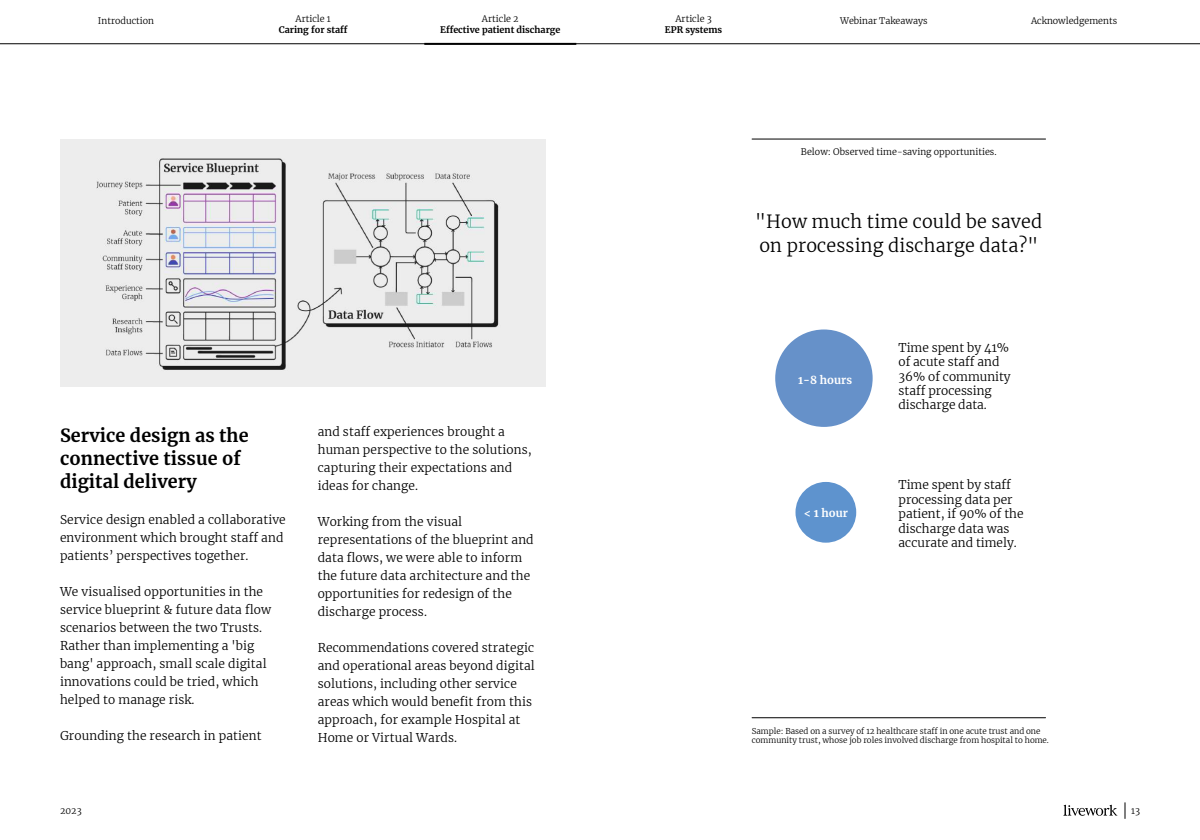
<style>
.page{position:relative;width:1200px;height:840px;background:#fff}
.page>*{position:absolute;margin:0;border:0;box-sizing:border-box;transform-origin:0 0}
.t1{font:300 18px/24px "Merriweather";letter-spacing:.01em;color:#000}
.t2{font:700 18px/23px "Merriweather";letter-spacing:.005em;color:#000}
.t3{font:300 12px/18px "Merriweather";letter-spacing:.01em;color:#000}
.t4{font:700 11px "Merriweather";color:#fff}
.t5{font:300 9px "Merriweather";color:#000}
.t6{font:700 9px "Merriweather";color:#000}
.t7{font:300 8px/9.6px "Merriweather";color:#000}
</style>
<div class="page">
<svg style="left:0;top:42px;width:1200px;height:2px"></svg>
<svg style="left:1063px;top:805px;width:54px;height:11px"></svg>
<svg style="left:1125px;top:802px;width:1px;height:17px"></svg>
<hr style="left:424px;top:43px;width:152px;height:2px;background:#000">
<hr style="left:752px;top:139px;width:294px;height:1px;background:#000">
<img style="left:60px;top:140px;width:485px;height:247px">
<div style="left:796px;top:482px;width:60px;height:61px;background:#5e93ce;border-radius:50%"></div>
<div style="left:775px;top:330px;width:98px;height:97px;background:#6691c9;border-radius:50%"></div>
<hr style="left:752px;top:717px;width:294px;height:1px;background:#000">
<p class="t5" style="left:98px;top:14px;width:58px">Introduction</p>
<p class="t5" style="left:296px;top:12px;width:37px">Article 1</p>
<p class="t6" style="left:279px;top:23px;width:70px">Caring for staff</p>
<p class="t5" style="left:482px;top:12px;width:38px">Article 2</p>
<p class="t6" style="left:440px;top:23px;width:122px">Effective patient discharge</p>
<h1 class="t2" style="left:60px;top:423px;width:190px">Service design as the connective tissue of digital delivery</h1>
<p class="t3" style="left:60px;top:510px;width:227px">Service design enabled a collaborative environment which brought staff and patients’ perspectives together.</p>
<p class="t3" style="left:60px;top:582px;width:213px">We visualised opportunities in the service blueprint &amp; future data flow scenarios between the two Trusts.<br>Rather than implementing a 'big bang' approach, small scale digital innovations could be tried, which helped to manage risk.</p>
<p class="t3" style="left:60px;top:726px;width:203px">Grounding the research in patient</p>
<p class="t3" style="left:318px;top:422px;width:216px">and staff experiences brought a human perspective to the solutions, capturing their expectations and ideas for change.</p>
<p class="t3" style="left:318px;top:512px;width:217px">Working from the visual representations of the blueprint and data flows, we were able to inform the future data architecture and the opportunities for redesign of the discharge process.</p>
<p class="t3" style="left:318px;top:638px;width:219px">Recommendations covered strategic and operational areas beyond digital solutions, including other service areas which would benefit from this approach, for example Hospital at Home or Virtual Wards.</p>
<p class="t5" style="left:675px;top:12px;width:38px">Article 3</p>
<p class="t6" style="left:665px;top:23px;width:59px">EPR systems</p>
<p class="t5" style="left:840px;top:14px;width:89px">Webinar Takeaways</p>
<p class="t5" style="left:1031px;top:14px;width:88px">Acknowledgements</p>
<p class="t5" style="left:801px;top:145px;width:197px">Below: Observed time-saving opportunities.</p>
<h1 class="t1" style="left:755px;top:209px;width:288px">"How much time could be saved on processing discharge data?"</h1>
<p class="t4" style="left:798px;top:372px;width:55px">1-8 hours</p>
<p class="t4" style="left:804px;top:506px;width:46px">&lt; 1 hour</p>
<p class="t3" style="left:899px;top:340px;width:114px;line-height:14.4px">Time spent by 41% of acute staff and<br>36% of community staff processing discharge data.</p>
<p class="t3" style="left:899px;top:478px;width:126px;line-height:14.4px">Time spent by staff processing data per patient, if 90% of the discharge data was accurate and timely.</p>
<p class="t7" style="left:752px;top:726px;width:299px">Sample: Based on a survey of 12 healthcare staff in one acute trust and one community trust, whose job roles involved discharge from hospital to home.</p>
<p class="t5" style="left:60px;top:805px;width:23px">2023</p>
<p class="t5" style="left:1131px;top:805px;width:10px">13</p>
</div>
